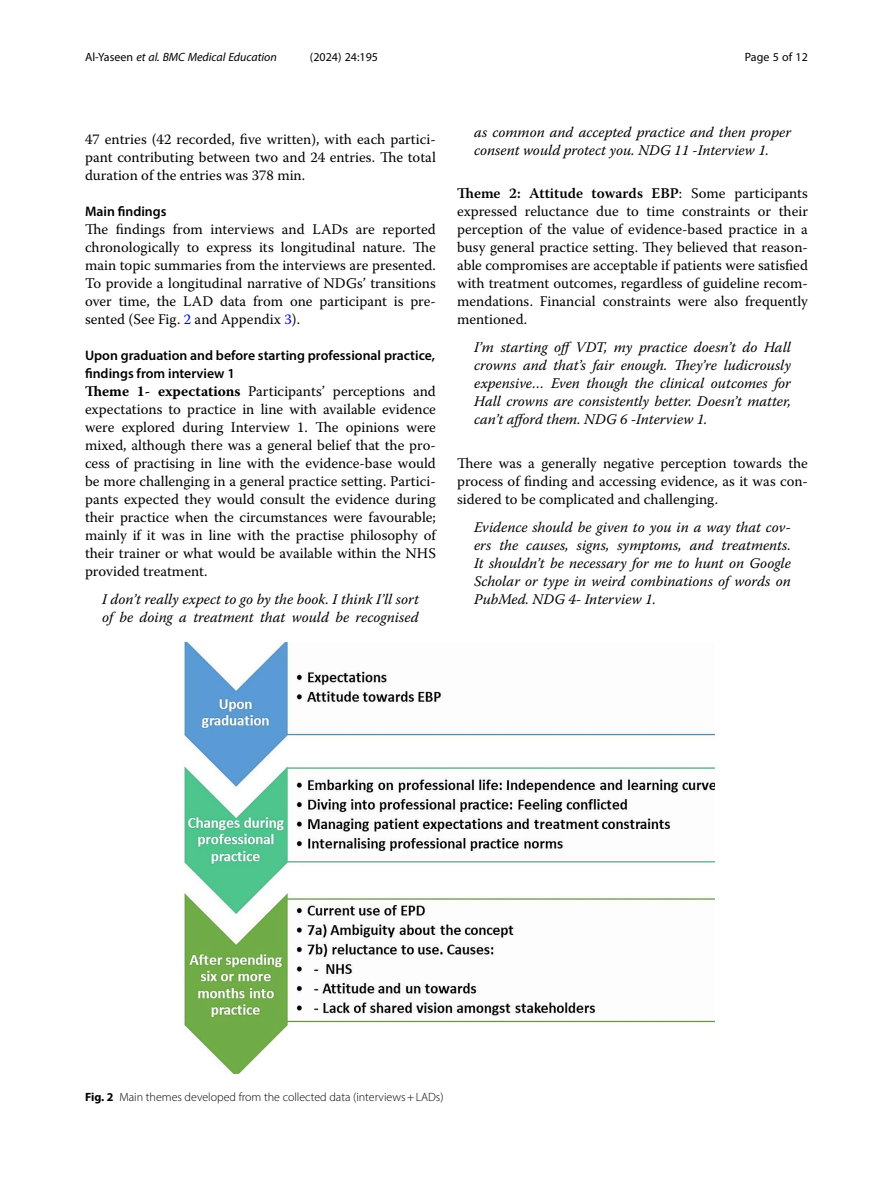
<style>
.page{position:relative;width:893px;height:1191px;background:#fff}
.page>*{position:absolute;margin:0;border:0;box-sizing:border-box;transform-origin:0 0}
.Body_Text{font:14.7px/18px "Warnock Pro";color:#000;text-align:justify}
.Block_Quote{font:italic 14.7px/18px "Warnock Pro";color:#000}
.Formalpara_RuninHead{font:14.7px/18px "Warnock Pro";color:#000;text-align:justify}
.Body_Text_Indent{font:14.7px/18px "Warnock Pro";color:#000;text-align:justify}
.Head_2{font:600 13.8px/18px "Myriad Pro";color:#000}
.Figure_Caption{font:300 12px "Myriad Pro";color:#000}
.t1{font:italic 12px "Myriad Pro";color:#000}
.t2{font:12px "Myriad Pro";color:#000}
.s1{font-style:normal}
.s2{color:#00f}
.s3{font-weight:700}
.s4{font-weight:600}
</style>
<div class="page">
<img style="left:184px;top:642px;width:530px;height:432px">
<p class="t1" style="left:85px;top:50px;width:193px"><span class="s1">Al-Yaseen</span> et al. BMC Medical Education</p>
<p class="t2" style="left:310px;top:50px;width:70px">(2024) 24:195</p>
<p class="t2" style="left:745px;top:50px;width:65px">Page 5 of 12</p>
<p class="Body_Text_Indent" style="left:85px;top:130px;width:352px">47 entries (42 recorded, five written), with each partici&shy;pant contributing between two and 24 entries. The total duration of the entries was 378 min.</p>
<p class="Head_2" style="left:85px;top:202px;width:83px">Main findings</p>
<p class="Body_Text" style="left:85px;top:220px;width:352px">The findings from interviews and LADs are reported chronologically to express its longitudinal nature. The main topic summaries from the interviews are presented.<br>To provide a longitudinal narrative of NDGs’ transitions over time, the LAD data from one participant is pre&shy;sented (See Fig. <span class="s2">2</span> and Appendix <span class="s2">3</span>).</p>
<p class="Head_2" style="left:85px;top:346px;width:351px">Upon graduation and before starting professional practice, findings from interview 1</p>
<p class="Formalpara_RuninHead" style="left:85px;top:382px;width:352px"><span class="s3">Theme 1- expectations</span> Participants’ perceptions and expectations to practice in line with available evidence were explored during Interview 1. The opinions were mixed, although there was a general belief that the pro&shy;cess of practising in line with the evidence-base would be more challenging in a general practice setting. Partici&shy;pants expected they would consult the evidence during their practice when the circumstances were favourable; mainly if it was in line with the practise philosophy of their trainer or what would be available within the NHS provided treatment.</p>
<p class="Block_Quote" style="left:102px;top:589px;width:318px">I don’t really expect to go by the book. I think I’ll sort of be doing a treatment that would be recognised</p>
<p class="Block_Quote" style="left:474px;top:123px;width:318px">as common and accepted practice and then proper consent would protect you. NDG 11 -Interview 1.</p>
<p class="Body_Text" style="left:457px;top:184px;width:352px"><span class="s4">Theme 2: Attitude towards EBP</span>: Some participants expressed reluctance due to time constraints or their perception of the value of evidence-based practice in a busy general practice setting. They believed that reason&shy;able compromises are acceptable if patients were satisfied with treatment outcomes, regardless of guideline recom&shy;mendations. Financial constraints were also frequently mentioned.</p>
<p class="Block_Quote" style="left:474px;top:337px;width:318px;text-align:justify">I’m starting off VDT, my practice doesn’t do Hall crowns and that’s fair enough. They’re ludicrously expensive… Even though the clinical outcomes for Hall crowns are consistently better. Doesn’t matter, can’t afford them. NDG 6 -Interview 1.</p>
<p class="Body_Text" style="left:457px;top:454px;width:352px">There was a generally negative perception towards the process of finding and accessing evidence, as it was con&shy;sidered to be complicated and challenging.</p>
<p class="Block_Quote" style="left:474px;top:517px;width:318px;text-align:justify">Evidence should be given to you in a way that cov&shy;ers the causes, signs, symptoms, and treatments.<br>It shouldn’t be necessary for me to hunt on Google Scholar or type in weird combinations of words on PubMed. NDG 4- Interview 1.</p>
<p class="Figure_Caption" style="left:85px;top:1089px;width:360px"><span class="s3">Fig. 2</span> Main themes developed from the collected data (interviews+LADs)</p>
</div>
